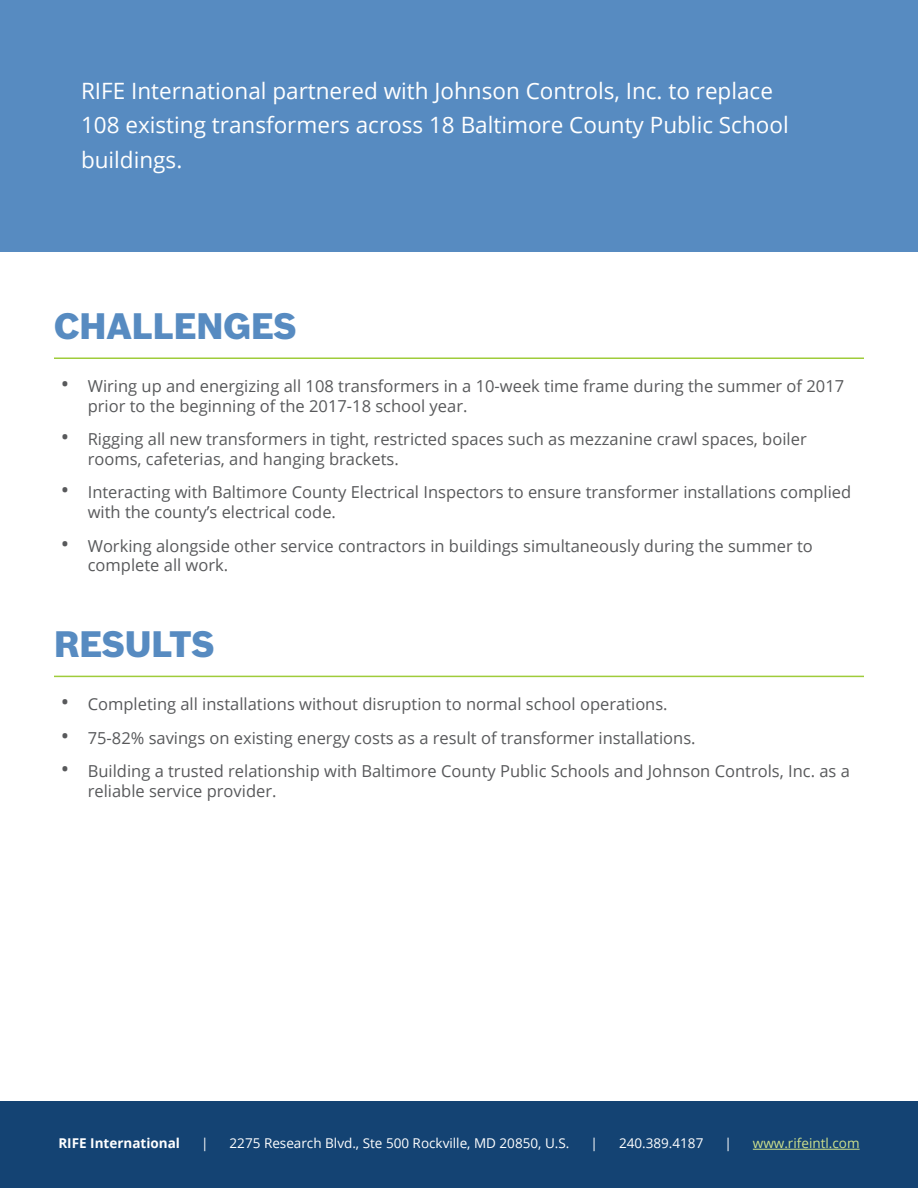
<style>
.page{position:relative;width:918px;height:1188px;background:#fff}
.page>*{position:absolute;margin:0;border:0;box-sizing:border-box;transform-origin:0 0}
.t1{font:900 36px "Bosch";color:#578bc1}
.t2{font:22.5px/34.5px "Open Sans";color:#fff}
.t3{font:16.5px/19.8px "Open Sans";color:#58595b}
.t4{font:13.5px "Open Sans";color:#fff}
.t5{font:700 13.5px "Open Sans";color:#fff}
.t6{font:13.5px "Open Sans";color:#cde18c}
.s1{font-size:22.5px}
</style>
<div class="page">
<div style="left:0;top:1102px;width:918px;height:86px;background:#144373"></div>
<hr style="left:54px;top:357px;width:810px;height:2px;background:#9fcc3b">
<hr style="left:54px;top:676px;width:810px;height:1px;background:#9fcc3b">
<hr style="left:753px;top:1149px;width:107px;height:1px;background:#cde18c">
<div style="left:0;top:1px;width:918px;height:251px;background:#578bc1"></div>
<h2 class="t2" style="left:81px;top:73px;width:709px">RIFE International partnered with Johnson Controls, Inc. to replace<br>108 existing transformers across 18 Baltimore County Public School buildings.</h2>
<h1 class="t1" style="left:54px;top:304px;width:244px">CHALLENGES</h1>
<p class="t3" style="left:88px;top:376px;width:758px;text-indent:-27px"><span class="s1">•</span> Wiring up and energizing all 108 transformers in a 10-week time frame during the summer of 2017 prior to the beginning of the 2017-18 school year.</p>
<p class="t3" style="left:88px;top:429px;width:720px;text-indent:-27px"><span class="s1">•</span> Rigging all new transformers in tight, restricted spaces such as mezzanine crawl spaces, boiler rooms, cafeterias, and hanging brackets.</p>
<p class="t3" style="left:88px;top:482px;width:765px;text-indent:-27px"><span class="s1">•</span> Interacting with Baltimore County Electrical Inspectors to ensure transformer installations complied with the county’s electrical code.</p>
<p class="t3" style="left:88px;top:535px;width:727px;text-indent:-27px"><span class="s1">•</span> Working alongside other service contractors in buildings simultaneously during the summer to complete all work.</p>
<h1 class="t1" style="left:54px;top:622px;width:162px">RESULTS</h1>
<p class="t3" style="left:61px;top:694px;width:608px"><span class="s1">•</span> Completing all installations without disruption to normal school operations.</p>
<p class="t3" style="left:61px;top:727px;width:636px"><span class="s1">•</span> 75-82% savings on existing energy costs as a result of transformer installations.</p>
<p class="t3" style="left:88px;top:761px;width:764px;text-indent:-27px"><span class="s1">•</span> Building a trusted relationship with Baltimore County Public Schools and Johnson Controls, Inc. as a reliable service provider.</p>
<p class="t5" style="left:58px;top:1134px;width:123px">RIFE International</p>
<p class="t4" style="left:201px;top:1134px;width:9px">|</p>
<p class="t4" style="left:230px;top:1134px;width:341px">2275 Research Blvd., Ste 500 Rockville, MD 20850, U.S.</p>
<p class="t4" style="left:591px;top:1134px;width:9px">|</p>
<p class="t4" style="left:619px;top:1134px;width:86px">240.389.4187</p>
<p class="t4" style="left:724px;top:1134px;width:9px">|</p>
<p class="t6" style="left:753px;top:1134px;width:108px">www.rifeintl.com</p>
</div>
